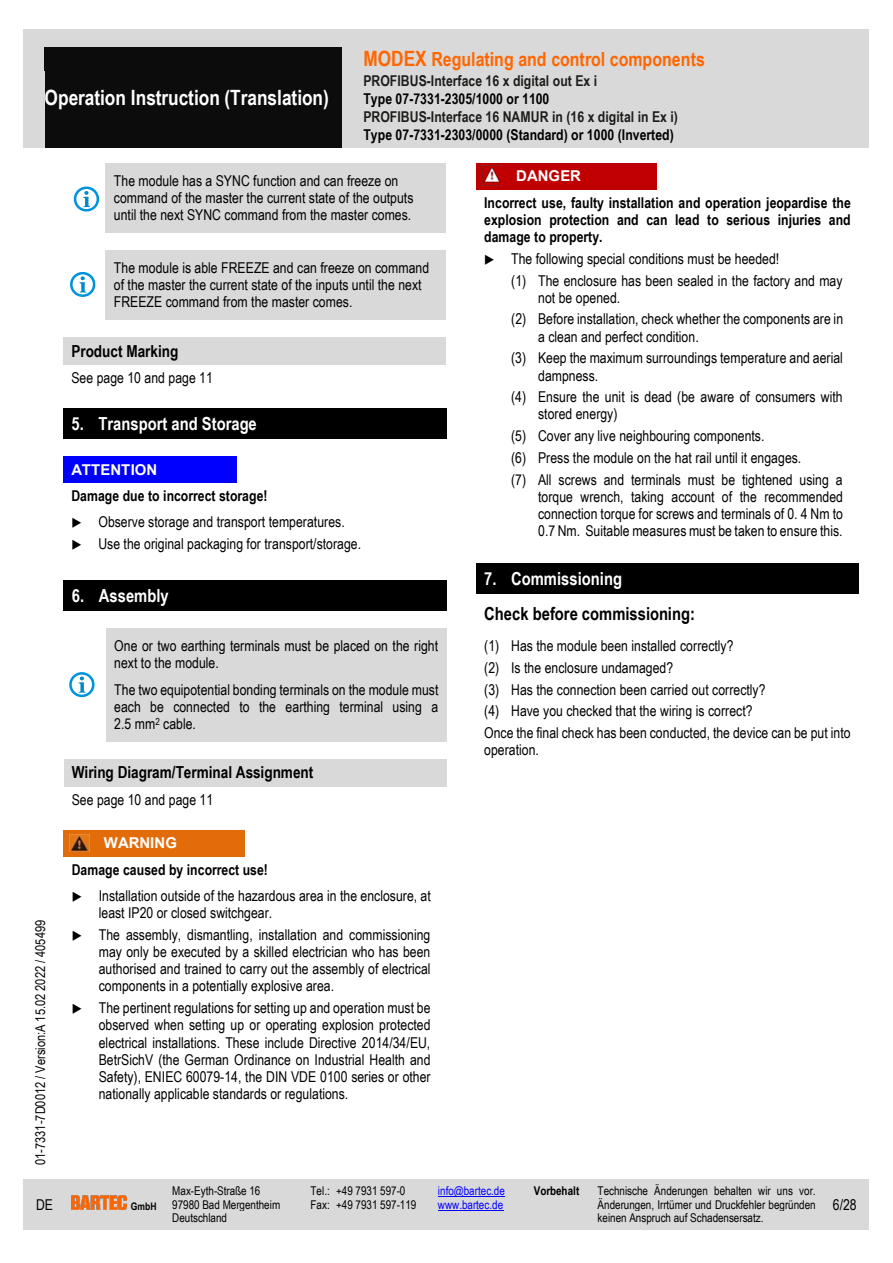
<style>
.page{position:relative;width:893px;height:1263px;background:#fff}
.page>*{position:absolute;margin:0;border:0;box-sizing:border-box;transform-origin:0 0}
.t1{font:700 21px "Arial Narrow";color:#fff}
.t2{font:700 19.5px "Arial Narrow";color:#f60}
.t3{font:700 18px "Arial Narrow";color:#fff}
.t4{font:700 18px "Arial Narrow";color:#000}
.t5{font:700 16.5px "Arial Narrow";color:#000}
.t6{font:15px/17.2px "Arial Narrow";color:#000}
.t7{font:700 15px/17.2px "Arial Narrow";color:#000;text-align:justify}
.t8{font:700 15px "Arial Narrow";color:#1d1d1b}
.t9{font:700 15px "Arial";color:#fff}
.t10{font:13.5px "Arial Narrow";letter-spacing:-.005em;color:#000}
.t11{font:12px/13.8px "Arial Narrow";letter-spacing:-.005em;color:#000}
.t12{font:12px/13.6px "Arial Narrow";letter-spacing:-.005em;color:#00f}
.t13{font:700 12px "Arial Narrow";color:#000}
.t14{font:700 10.5px "Arial Narrow";color:#000}
.s1{font-size:21px}
</style>
<div class="page">
<div style="left:23px;top:30px;width:21px;height:17px;background:#d9d9d9"></div>
<div style="left:45px;top:30px;width:297px;height:17px;background:#d9d9d9"></div>
<div style="left:342px;top:30px;width:21px;height:17px;background:#d9d9d9"></div>
<div style="left:363px;top:30px;width:506px;height:17px;background:#d9d9d9"></div>
<div style="left:23px;top:47px;width:21px;height:24px;background:#d9d9d9"></div>
<div style="left:45px;top:47px;width:297px;height:101px;background:#0c0c0c"></div>
<div style="left:342px;top:47px;width:21px;height:24px;background:#d9d9d9"></div>
<div style="left:363px;top:47px;width:506px;height:24px;background:#d9d9d9"></div>
<div style="left:23px;top:71px;width:21px;height:77px;background:#d9d9d9"></div>
<div style="left:342px;top:71px;width:21px;height:77px;background:#d9d9d9"></div>
<div style="left:363px;top:71px;width:506px;height:18px;background:#d9d9d9"></div>
<div style="left:363px;top:89px;width:506px;height:18px;background:#d9d9d9"></div>
<div style="left:363px;top:107px;width:506px;height:18px;background:#d9d9d9"></div>
<div style="left:363px;top:125px;width:506px;height:23px;background:#d9d9d9"></div>
<div style="left:23px;top:1179px;width:43px;height:51px;background:#d9d9d9"></div>
<div style="left:66px;top:1179px;width:106px;height:51px;background:#d9d9d9"></div>
<div style="left:172px;top:1179px;width:138px;height:19px;background:#d9d9d9"></div>
<div style="left:172px;top:1198px;width:138px;height:13px;background:#d9d9d9"></div>
<div style="left:172px;top:1211px;width:138px;height:19px;background:#d9d9d9"></div>
<div style="left:310px;top:1179px;width:128px;height:51px;background:#d9d9d9"></div>
<div style="left:438px;top:1179px;width:96px;height:51px;background:#d9d9d9"></div>
<hr style="left:438px;top:1196px;width:67px;height:1px;background:#00f">
<hr style="left:438px;top:1210px;width:65px;height:1px;background:#00f">
<div style="left:534px;top:1179px;width:64px;height:51px;background:#d9d9d9"></div>
<div style="left:598px;top:1179px;width:223px;height:19px;background:#d9d9d9"></div>
<div style="left:598px;top:1198px;width:223px;height:13px;background:#d9d9d9"></div>
<div style="left:598px;top:1211px;width:223px;height:19px;background:#d9d9d9"></div>
<div style="left:821px;top:1179px;width:48px;height:51px;background:#d9d9d9"></div>
<img style="left:72px;top:1195px;width:54px;height:15px">
<div style="left:106px;top:163px;width:340px;height:70px;background:#d9d9d9"></div>
<div style="left:106px;top:250px;width:340px;height:70px;background:#d9d9d9"></div>
<div style="left:63px;top:337px;width:383px;height:28px;background:#d9d9d9"></div>
<div style="left:64px;top:409px;width:382px;height:29px;background:#000"></div>
<hr style="left:64px;top:408px;width:382px;height:1px;background:#000">
<svg style="left:63px;top:408px;width:1px;height:31px"></svg>
<hr style="left:64px;top:438px;width:382px;height:1px;background:#000">
<svg style="left:446px;top:408px;width:1px;height:31px"></svg>
<div style="left:63px;top:456px;width:174px;height:27px;background:#00f"></div>
<div style="left:64px;top:581px;width:382px;height:29px;background:#000"></div>
<hr style="left:64px;top:580px;width:382px;height:1px;background:#000">
<svg style="left:63px;top:580px;width:2px;height:31px"></svg>
<hr style="left:65px;top:610px;width:381px;height:1px;background:#000">
<svg style="left:446px;top:580px;width:1px;height:31px"></svg>
<div style="left:106px;top:628px;width:340px;height:113px;background:#d9d9d9"></div>
<div style="left:64px;top:759px;width:382px;height:27px;background:#d9d9d9"></div>
<div style="left:64px;top:830px;width:32px;height:26px;background:#e36c0a"></div>
<div style="left:96px;top:830px;width:148px;height:26px;background:#e36c0a"></div>
<div style="left:476px;top:163px;width:32px;height:26px;background:#c00000"></div>
<svg style="left:484px;top:165px;width:16px;height:21px"></svg>
<div style="left:508px;top:163px;width:149px;height:26px;background:#c00000"></div>
<div style="left:476px;top:564px;width:383px;height:29px;background:#000"></div>
<hr style="left:477px;top:563px;width:381px;height:1px;background:#000">
<hr style="left:477px;top:593px;width:381px;height:1px;background:#000">
<img style="left:70px;top:834px;width:19px;height:18px">
<svg style="left:69px;top:672px;width:26px;height:25px"></svg>
<img style="left:482px;top:166px;width:18px;height:19px">
<svg style="left:70px;top:272px;width:25px;height:25px"></svg>
<svg style="left:74px;top:187px;width:25px;height:25px"></svg>
<h1 class="t1" style="left:45px;top:81px;width:286px">Operation Instruction (Translation)</h1>
<h2 class="t2" style="left:363px;top:45px;width:343px"><span class="s1">MODEX</span> Regulating and control components</h2>
<p class="t8" style="left:363px;top:69px;width:235px">PROFIBUS-Interface 16 x digital out Ex i</p>
<p class="t7" style="left:363px;top:89px;width:187px">Type 07-7331-2305/1000 or 1100</p>
<p class="t8" style="left:363px;top:105px;width:316px">PROFIBUS-Interface 16 NAMUR in (16 x digital in Ex i)</p>
<p class="t7" style="left:363px;top:125px;width:312px">Type 07-7331-2303/0000 (Standard) or 1000 (Inverted)</p>
<p class="t10" style="left:31px;top:1165px;width:246px;rotate:-90deg">01-7331-7D0012 / Version:A 15.02 2022 / 405499</p>
<p class="t6" style="left:114px;top:171px;width:301px">The module has a SYNC function and can freeze on command of the master the current state of the outputs until the next SYNC command from the master comes.</p>
<p class="t6" style="left:114px;top:258px;width:317px">The module is able FREEZE and can freeze on command of the master the current state of the inputs until the next<br>FREEZE command from the master comes.</p>
<p class="t5" style="left:71px;top:338px;width:108px">Product Marking</p>
<p class="t6" style="left:71px;top:369px;width:143px">See page 10 and page 11</p>
<p class="t3" style="left:71px;top:410px;width:187px">5. Transport and Storage</p>
<p class="t9" style="left:71px;top:459px;width:87px">ATTENTION</p>
<p class="t7" style="left:71px;top:486px;width:198px">Damage due to incorrect storage!</p>
<p class="t6" style="left:71px;top:513px;width:275px">◆ Observe storage and transport temperatures.</p>
<p class="t6" style="left:71px;top:535px;width:291px">◆ Use the original packaging for transport/storage.</p>
<p class="t3" style="left:72px;top:582px;width:98px">6. Assembly</p>
<p class="t6" style="left:114px;top:637px;width:325px">One or two earthing terminals must be placed on the right next to the module.</p>
<p class="t6" style="left:114px;top:680px;width:326px;text-align:justify">The two equipotential bonding terminals on the module must each be connected to the earthing terminal using a 2.5 mm<sup>2</sup> cable.</p>
<p class="t5" style="left:72px;top:760px;width:243px">Wiring Diagram/Terminal Assignment</p>
<p class="t6" style="left:72px;top:790px;width:143px">See page 10 and page 11</p>
<p class="t9" style="left:104px;top:832px;width:75px">WARNING</p>
<p class="t7" style="left:72px;top:860px;width:198px">Damage caused by incorrect use!</p>
<p class="t6" style="left:99px;top:886px;width:333px;text-indent:-27px">◆ Installation outside of the hazardous area in the enclosure, at least IP20 or closed switchgear.</p>
<p class="t6" style="left:99px;top:925px;width:333px;text-align:justify;text-indent:-27px">◆ The assembly, dismantling, installation and commissioning may only be executed by a skilled electrician who has been authorised and trained to carry out the assembly of electrical components in a potentially explosive area.</p>
<p class="t6" style="left:99px;top:998px;width:333px;text-align:justify;text-indent:-27px">◆ The pertinent regulations for setting up and operation must be observed when setting up or operating explosion protected electrical installations. These include Directive 2014/34/EU, BetrSichV (the German Ordinance on Industrial Health and Safety), ENIEC 60079-14, the DIN VDE 0100 series or other nationally applicable standards or regulations.</p>
<p class="t9" style="left:516px;top:166px;width:66px">DANGER</p>
<p class="t7" style="left:484px;top:193px;width:368px">Incorrect use, faulty installation and operation jeopardise the explosion protection and can lead to serious injuries and damage to property.</p>
<p class="t6" style="left:484px;top:249px;width:297px">◆ The following special conditions must be heeded!</p>
<p class="t6" style="left:538px;top:271px;width:306px;text-indent:-27px">(1) The enclosure has been sealed in the factory and may not be opened.</p>
<p class="t6" style="left:538px;top:310px;width:306px;text-indent:-27px">(2) Before installation, check whether the components are in a clean and perfect condition.</p>
<p class="t6" style="left:538px;top:349px;width:306px;text-indent:-27px">(3) Keep the maximum surroundings temperature and aerial dampness.</p>
<p class="t6" style="left:538px;top:388px;width:306px;text-indent:-27px">(4) Ensure the unit is dead (be aware of consumers with stored energy)</p>
<p class="t6" style="left:511px;top:427px;width:255px">(5) Cover any live neighbouring components.</p>
<p class="t6" style="left:511px;top:448px;width:292px">(6) Press the module on the hat rail until it engages.</p>
<p class="t6" style="left:538px;top:470px;width:306px;text-align:justify;text-indent:-27px">(7) All screws and terminals must be tightened using a torque wrench, taking account of the recommended connection torque for screws and terminals of 0. 4 Nm to 0.7 Nm. Suitable measures must be taken to ensure this.</p>
<p class="t3" style="left:484px;top:565px;width:139px">7. Commissioning</p>
<p class="t4" style="left:484px;top:600px;width:212px">Check before commissioning:</p>
<p class="t6" style="left:484px;top:637px;width:251px">(1) Has the module been installed correctly?</p>
<p class="t6" style="left:484px;top:658px;width:191px">(2) Is the enclosure undamaged?</p>
<p class="t6" style="left:484px;top:680px;width:283px">(3) Has the connection been carried out correctly?</p>
<p class="t6" style="left:484px;top:702px;width:270px">(4) Have you checked that the wiring is correct?</p>
<p class="t6" style="left:484px;top:723px;width:368px">Once the final check has been conducted, the device can be put into operation.</p>
<p class="t6" style="left:36px;top:1195px;width:18px">DE</p>
<p class="t14" style="left:131px;top:1198px;width:27px">GmbH</p>
<p class="t11" style="left:172px;top:1183px;width:109px">Max-Eyth-Straße 16<br>97980 Bad Mergentheim<br>Deutschland</p>
<p class="t11" style="left:310px;top:1183px;width:107px">Tel.: +49 7931 597-0<br>Fax: +49 7931 597-119</p>
<p class="t12" style="left:438px;top:1183px;width:69px">info@bartec.de www.bartec.de</p>
<p class="t13" style="left:534px;top:1182px;width:47px">Vorbehalt</p>
<p class="t11" style="left:598px;top:1183px;width:220px;text-align:justify">Technische Änderungen behalten wir uns vor.<br>Änderungen, Irrtümer und Druckfehler begründen keinen Anspruch auf Schadensersatz.</p>
<p class="t6" style="left:833px;top:1195px;width:25px">6/28</p>
</div>
